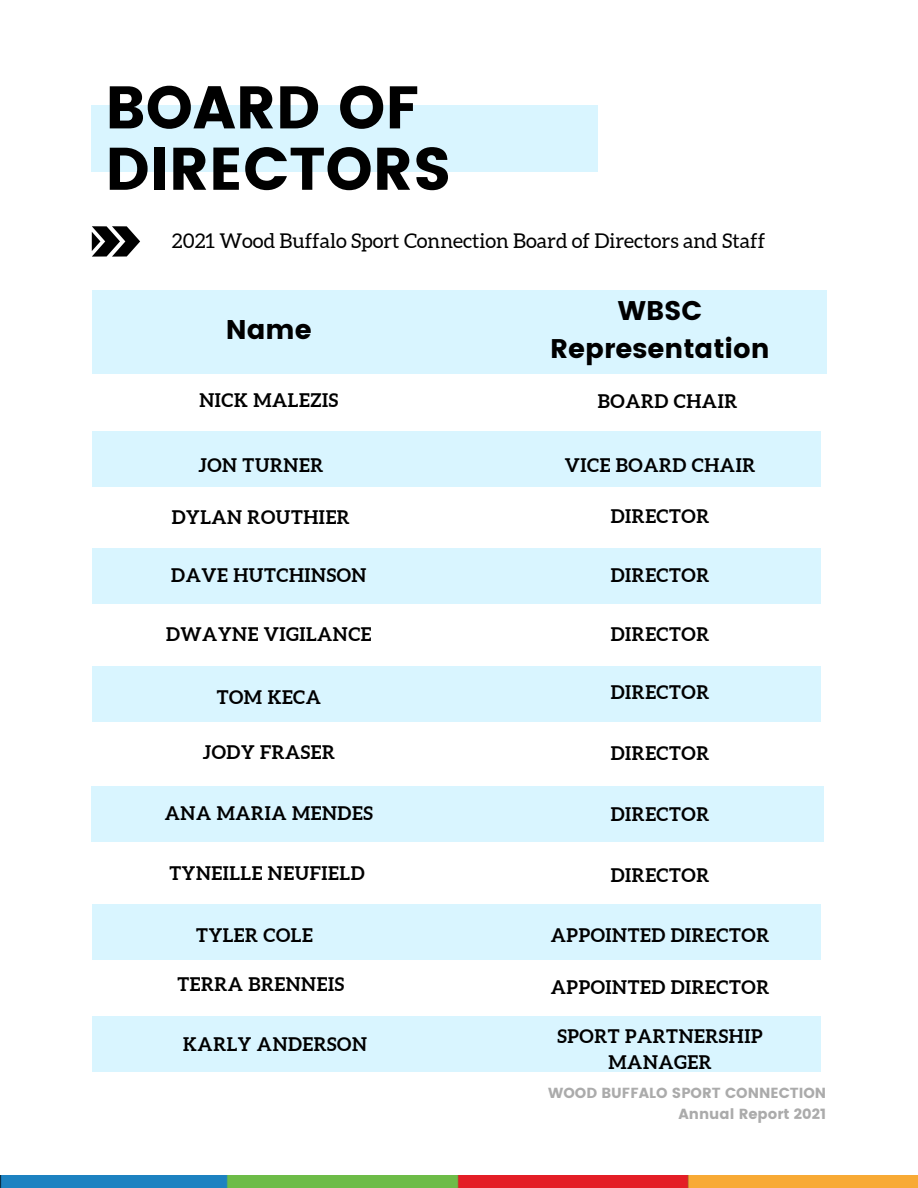
<style>
.page{position:relative;width:918px;height:1188px;background:#fff}
.page>*{position:absolute;margin:0;border:0;box-sizing:border-box;transform-origin:0 0}
.t1{font:60px/61.3px "Poppins";color:#000}
.t2{font:27px/37.8px "Poppins";color:#000;text-align:center}
.t3{font:20.4px "Aleo";color:#000}
.t4{font:700 18.75px/25.7px "Aleo";letter-spacing:.03em;color:#000;text-align:center}
.t5{font:14.55px/20.1px "Poppins";color:#ababab;text-align:right}
</style>
<div class="page">
<div style="left:92px;top:291px;width:734px;height:83px;background:#d9f5ff"></div>
<div style="left:92px;top:905px;width:729px;height:55px;background:#d9f5ff"></div>
<div style="left:92px;top:432px;width:729px;height:55px;background:#d9f5ff"></div>
<div style="left:92px;top:666px;width:729px;height:55px;background:#d9f5ff"></div>
<div style="left:92px;top:548px;width:729px;height:55px;background:#d9f5ff"></div>
<div style="left:92px;top:786px;width:732px;height:55px;background:#d9f5ff"></div>
<div style="left:92px;top:1016px;width:729px;height:55px;background:#d9f5ff"></div>
<img style="left:0;top:1175px;width:918px;height:13px">
<div style="left:92px;top:105px;width:506px;height:67px;background:#d9f5ff"></div>
<svg style="left:92px;top:226px;width:48px;height:31px"></svg>
<h1 class="t1" style="left:105px;top:77px;width:348px">BOARD OF<br>DIRECTORS</h1>
<p class="t3" style="left:172px;top:230px;width:595px">2021 Wood Buffalo Sport Connection Board of Directors and Staff</p>
<h2 class="t2" style="left:226px;top:311px;width:88px">Name</h2>
<h2 class="t2" style="left:550px;top:292px;width:221px">WBSC<br>Representation</h2>
<p class="t4" style="left:200px;top:387px;width:140px">NICK MALEZIS</p>
<p class="t4" style="left:598px;top:388px;width:141px">BOARD CHAIR</p>
<p class="t4" style="left:198px;top:452px;width:126px">JON TURNER</p>
<p class="t4" style="left:565px;top:452px;width:192px">VICE BOARD CHAIR</p>
<p class="t4" style="left:172px;top:504px;width:180px">DYLAN ROUTHIER</p>
<p class="t4" style="left:611px;top:503px;width:100px">DIRECTOR</p>
<p class="t4" style="left:171px;top:562px;width:197px">DAVE HUTCHINSON</p>
<p class="t4" style="left:611px;top:563px;width:100px">DIRECTOR</p>
<p class="t4" style="left:166px;top:621px;width:207px">DWAYNE VIGILANCE</p>
<p class="t4" style="left:611px;top:621px;width:100px">DIRECTOR</p>
<p class="t4" style="left:217px;top:685px;width:106px">TOM KECA</p>
<p class="t4" style="left:611px;top:679px;width:100px">DIRECTOR</p>
<p class="t4" style="left:203px;top:739px;width:134px">JODY FRASER</p>
<p class="t4" style="left:611px;top:740px;width:100px">DIRECTOR</p>
<p class="t4" style="left:165px;top:800px;width:209px">ANA MARIA MENDES</p>
<p class="t4" style="left:611px;top:802px;width:100px">DIRECTOR</p>
<p class="t4" style="left:169px;top:860px;width:197px">TYNEILLE NEUFIELD</p>
<p class="t4" style="left:611px;top:862px;width:100px">DIRECTOR</p>
<p class="t4" style="left:196px;top:922px;width:118px">TYLER COLE</p>
<p class="t4" style="left:551px;top:922px;width:220px">APPOINTED DIRECTOR</p>
<p class="t4" style="left:177px;top:971px;width:168px">TERRA BRENNEIS</p>
<p class="t4" style="left:551px;top:974px;width:220px">APPOINTED DIRECTOR</p>
<p class="t4" style="left:183px;top:1032px;width:185px">KARLY ANDERSON</p>
<p class="t4" style="left:557px;top:1024px;width:207px">SPORT PARTNERSHIP<br>MANAGER</p>
<p class="t5" style="left:548px;top:1083px;width:280px">WOOD BUFFALO SPORT CONNECTION<br>Annual Report 2021</p>
</div>
